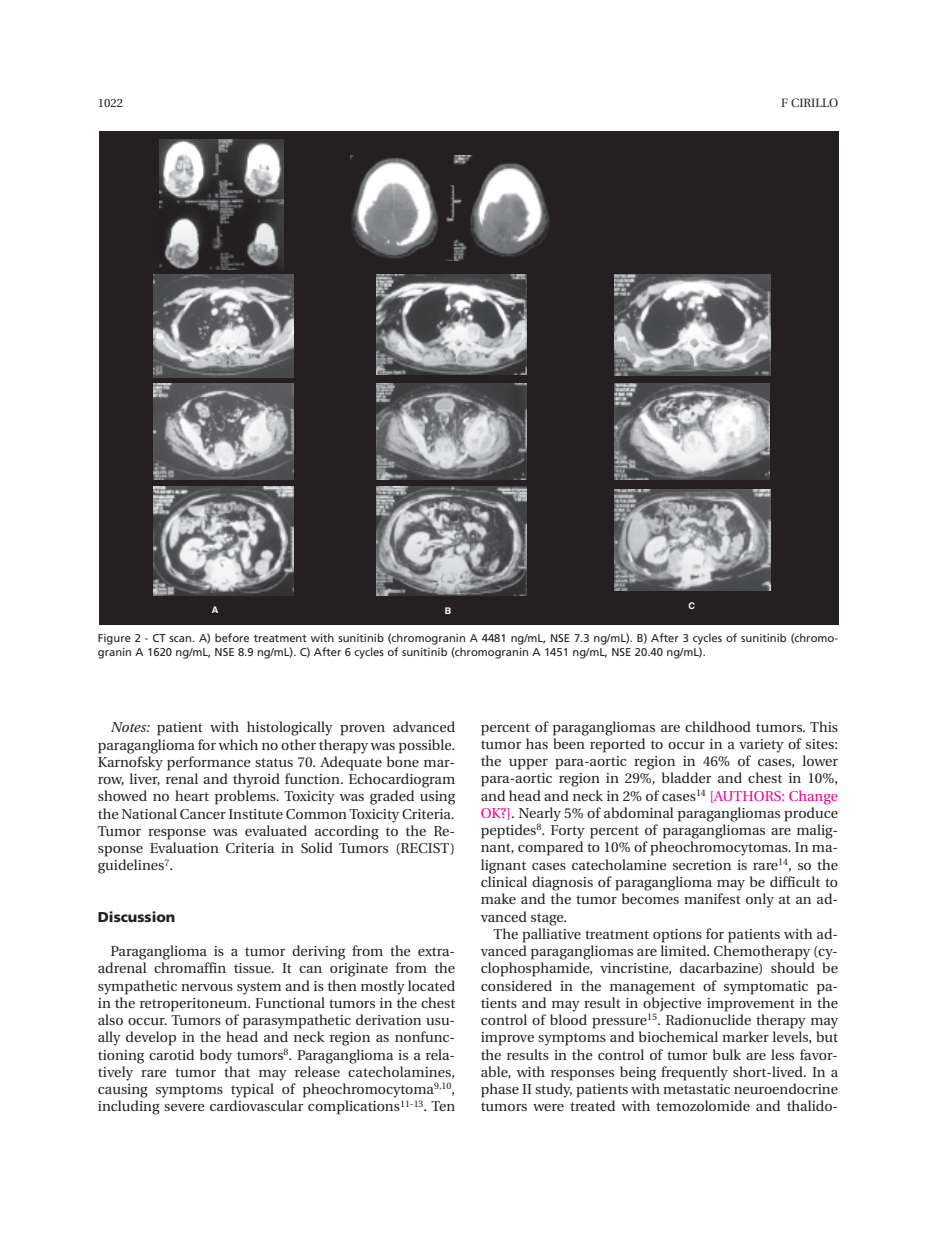
<style>
.page{position:relative;width:936px;height:1234px;background:#fff}
.page>*{position:absolute;margin:0;border:0;box-sizing:border-box;transform-origin:0 0}
.t1{font:14.25px/17.2px "Utopia";color:#231f20;text-align:justify}
.t2{font:900 14.25px "Frutiger";color:#231f20}
.t3{font:12px "Utopia";color:#231f20}
.t4{font:11.25px/13.5px "Frutiger";color:#231f20}
.t5{font:700 9.15px "Helvetica";color:#fff}
.s1{font-style:italic}
.s2{color:#ed028c}
</style>
<div class="page">
<div style="left:99px;top:131px;width:739px;height:493px;background:#242021"></div>
<img style="left:160px;top:140px;width:123px;height:129px">
<img style="left:153px;top:274px;width:140px;height:103px">
<img style="left:153px;top:383px;width:140px;height:96px">
<img style="left:153px;top:486px;width:140px;height:109px">
<img style="left:350px;top:155px;width:200px;height:105px">
<img style="left:376px;top:274px;width:150px;height:101px">
<img style="left:376px;top:383px;width:150px;height:96px">
<img style="left:376px;top:486px;width:150px;height:109px">
<img style="left:614px;top:274px;width:156px;height:101px">
<img style="left:614px;top:383px;width:156px;height:96px">
<img style="left:614px;top:489px;width:156px;height:101px">
<p class="t3" style="left:98px;top:98px;width:27px">1022</p>
<p class="t3" style="left:781px;top:98px;width:58px">F CIRILLO</p>
<p class="t5" style="left:212px;top:606px;width:8px">A</p>
<p class="t5" style="left:445px;top:607px;width:8px">B</p>
<p class="t5" style="left:688px;top:602px;width:8px">C</p>
<p class="t4" style="left:98px;top:632px;width:741px">Figure 2 - CT scan. A) before treatment with sunitinib (chromogranin A 4481 ng/mL, NSE 7.3 ng/mL). B) After 3 cycles of sunitinib (chromo&shy;granin A 1620 ng/mL, NSE 8.9 ng/mL). C) After 6 cycles of sunitinib (chromogranin A 1451 ng/mL, NSE 20.40 ng/mL).</p>
<p class="t1" style="left:98px;top:720px;width:359px;text-indent:13px"><span class="s1">Notes:</span> patient with histologically proven advanced paraganglioma for which no other therapy was possible.<br>Karnofsky performance status 70. Adequate bone mar&shy;row, liver, renal and thyroid function. Echocardiogram showed no heart problems. Toxicity was graded using the National Cancer Institute Common Toxicity Criteria.<br>Tumor response was evaluated according to the Re&shy;sponse Evaluation Criteria in Solid Tumors (RECIST) guidelines<sup>7</sup>.</p>
<p class="t2" style="left:98px;top:910px;width:79px">Discussion</p>
<p class="t1" style="left:98px;top:943px;width:359px;text-indent:13px">Paraganglioma is a tumor deriving from the extra&shy;adrenal chromaffin tissue. It can originate from the sympathetic nervous system and is then mostly located in the retroperitoneum. Functional tumors in the chest also occur. Tumors of parasympathetic derivation usu&shy;ally develop in the head and neck region as nonfunc&shy;tioning carotid body tumors<sup>8</sup>. Paraganglioma is a rela&shy;tively rare tumor that may release catecholamines, causing symptoms typical of pheochromocytoma<sup>9,10</sup>, including severe cardiovascular complications<sup>11-13</sup>. Ten</p>
<p class="t1" style="left:480px;top:719px;width:359px">percent of paragangliomas are childhood tumors. This tumor has been reported to occur in a variety of sites: the upper para-aortic region in 46% of cases, lower para-aortic region in 29%, bladder and chest in 10%, and head and neck in 2% of cases<sup>14</sup> <span class="s2">[AUTHORS: Change OK?]</span>. Nearly 5% of abdominal paragangliomas produce peptides<sup>8</sup>. Forty percent of paragangliomas are malig&shy;nant, compared to 10% of pheochromocytomas. In ma&shy;lignant cases catecholamine secretion is rare<sup>14</sup>, so the clinical diagnosis of paraganglioma may be difficult to make and the tumor becomes manifest only at an ad&shy;vanced stage.</p>
<p class="t1" style="left:480px;top:926px;width:359px;text-indent:13px">The palliative treatment options for patients with ad&shy;vanced paragangliomas are limited. Chemotherapy (cy&shy;clophosphamide, vincristine, dacarbazine) should be considered in the management of symptomatic pa&shy;tients and may result in objective improvement in the control of blood pressure<sup>15</sup>. Radionuclide therapy may improve symptoms and biochemical marker levels, but the results in the control of tumor bulk are less favor&shy;able, with responses being frequently short-lived. In a phase II study, patients with metastatic neuroendocrine tumors were treated with temozolomide and thalido-</p>
</div>
